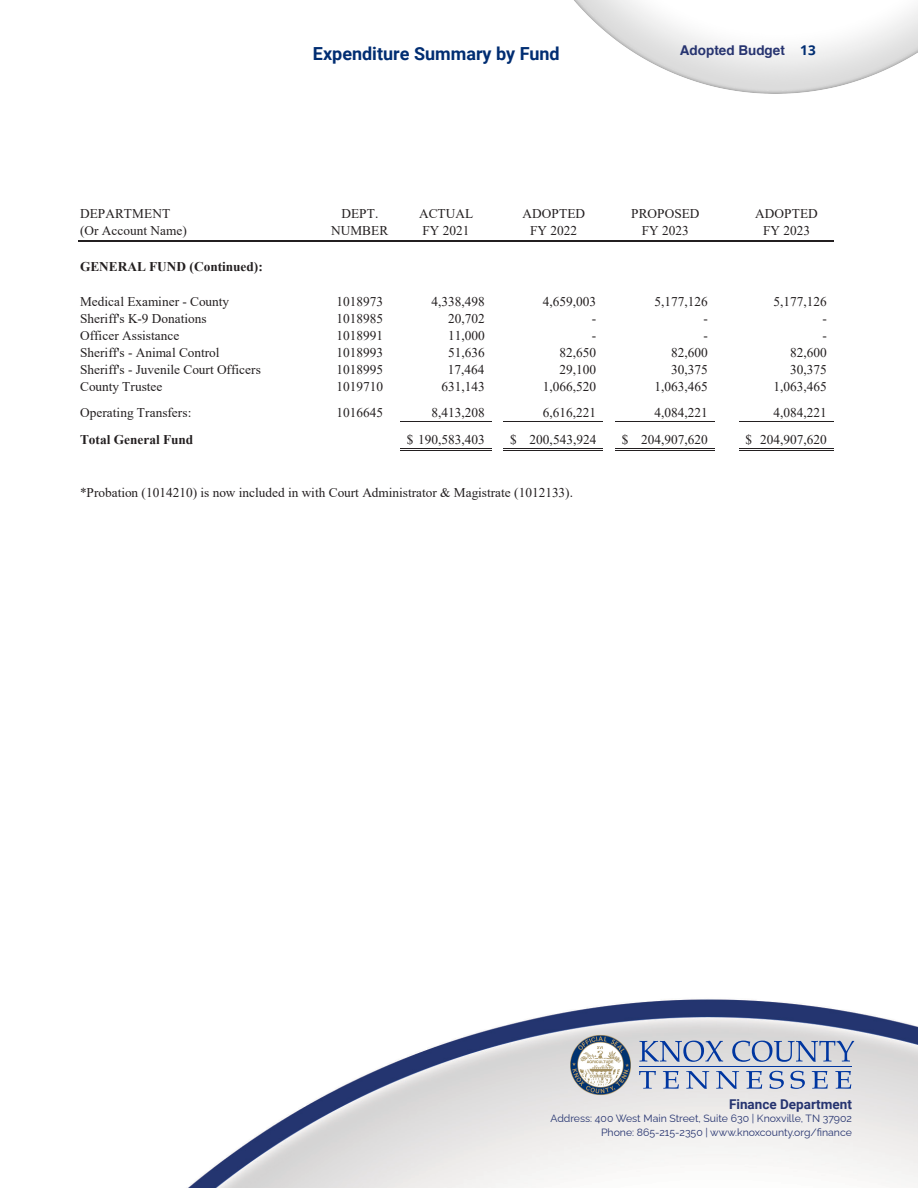
<style>
.page{position:relative;width:918px;height:1188px;background:#fff}
.page>*{position:absolute;margin:0;border:0;box-sizing:border-box;transform-origin:0 0}
.t1{font:700 18px "Roboto";color:#002d72}
.t2{font:700 13.5px "Roboto";color:#263470}
.t3{font:700 13.5px "Helvetica";color:#273470}
.t4{font:13.35px "Times New Roman";color:#231f20}
.t5{font:700 13.35px "Times New Roman";color:#231f20}
.t6{font:100 10.5px/13.5px "Raleway";color:#263470;text-align:right}
.s1{font-family:"Open Sans";color:#002d72}
</style>
<div class="page">
<img style="left:188px;top:999px;width:730px;height:189px">
<img style="left:574px;top:0;width:344px;height:93px">
<svg style="left:639px;top:1071px;width:17px;height:18px"></svg>
<svg style="left:663px;top:1071px;width:16px;height:18px"></svg>
<svg style="left:686px;top:1071px;width:23px;height:18px"></svg>
<svg style="left:716px;top:1071px;width:23px;height:18px"></svg>
<svg style="left:746px;top:1071px;width:16px;height:18px"></svg>
<svg style="left:769px;top:1071px;width:15px;height:18px"></svg>
<svg style="left:790px;top:1071px;width:15px;height:18px"></svg>
<svg style="left:812px;top:1071px;width:16px;height:18px"></svg>
<svg style="left:835px;top:1071px;width:16px;height:18px"></svg>
<svg style="left:640px;top:1041px;width:83px;height:21px;background:#9fadc9"></svg>
<svg style="left:732px;top:1041px;width:122px;height:21px;background:#a6b2cb"></svg>
<hr style="left:639px;top:1066px;width:213px;height:1px;background:#0036a0">
<img style="left:569px;top:1034px;width:64px;height:63px">
<hr style="left:78px;top:240px;width:756px;height:2px;background:#231f20">
<hr style="left:400px;top:421px;width:92px;height:1px;background:#231f20">
<hr style="left:504px;top:421px;width:99px;height:1px;background:#231f20">
<hr style="left:615px;top:421px;width:100px;height:1px;background:#231f20">
<hr style="left:400px;top:448px;width:92px;height:1px;background:#231f20">
<hr style="left:400px;top:450px;width:92px;height:1px;background:#231f20">
<hr style="left:504px;top:448px;width:99px;height:1px;background:#231f20">
<hr style="left:504px;top:450px;width:99px;height:1px;background:#231f20">
<hr style="left:615px;top:448px;width:100px;height:1px;background:#231f20">
<hr style="left:615px;top:450px;width:100px;height:1px;background:#231f20">
<hr style="left:739px;top:421px;width:95px;height:1px;background:#231f20">
<hr style="left:739px;top:448px;width:95px;height:1px;background:#231f20">
<hr style="left:739px;top:450px;width:95px;height:1px;background:#231f20">
<h1 class="t1" style="left:313px;top:41px;width:248px">Expenditure Summary by Fund</h1>
<p class="t3" style="left:680px;top:40px;width:137px">Adopted Budget <span class="s1">13</span></p>
<p class="t4" style="left:80px;top:204px;width:92px">DEPARTMENT</p>
<p class="t4" style="left:341px;top:204px;width:39px">DEPT.</p>
<p class="t4" style="left:419px;top:204px;width:56px">ACTUAL</p>
<p class="t4" style="left:523px;top:204px;width:64px">ADOPTED</p>
<p class="t4" style="left:631px;top:204px;width:70px">PROPOSED</p>
<p class="t4" style="left:755px;top:204px;width:64px">ADOPTED</p>
<p class="t4" style="left:80px;top:221px;width:108px">(Or Account Name)</p>
<p class="t4" style="left:331px;top:221px;width:59px">NUMBER</p>
<p class="t4" style="left:423px;top:221px;width:48px">FY 2021</p>
<p class="t4" style="left:530px;top:221px;width:49px">FY 2022</p>
<p class="t4" style="left:642px;top:221px;width:49px">FY 2023</p>
<p class="t4" style="left:763px;top:221px;width:49px">FY 2023</p>
<p class="t5" style="left:80px;top:257px;width:184px">GENERAL FUND (Continued):</p>
<p class="t4" style="left:80px;top:292px;width:151px">Medical Examiner - County</p>
<p class="t4" style="left:337px;top:292px;width:48px">1018973</p>
<p class="t4" style="left:431px;top:292px;width:55px">4,338,498</p>
<p class="t4" style="left:543px;top:292px;width:55px">4,659,003</p>
<p class="t4" style="left:655px;top:292px;width:55px">5,177,126</p>
<p class="t4" style="left:773px;top:292px;width:55px">5,177,126</p>
<p class="t4" style="left:80px;top:309px;width:128px">Sheriff's K-9 Donations</p>
<p class="t4" style="left:336px;top:309px;width:48px">1018985</p>
<p class="t4" style="left:448px;top:309px;width:38px">20,702</p>
<p class="t4" style="left:592px;top:309px;width:6px">-</p>
<p class="t4" style="left:704px;top:309px;width:6px">-</p>
<p class="t4" style="left:822px;top:309px;width:6px">-</p>
<p class="t4" style="left:80px;top:326px;width:101px">Officer Assistance</p>
<p class="t4" style="left:336px;top:326px;width:48px">1018991</p>
<p class="t4" style="left:448px;top:326px;width:38px">11,000</p>
<p class="t4" style="left:592px;top:326px;width:6px">-</p>
<p class="t4" style="left:704px;top:326px;width:6px">-</p>
<p class="t4" style="left:823px;top:326px;width:6px">-</p>
<p class="t4" style="left:80px;top:343px;width:141px">Sheriff's - Animal Control</p>
<p class="t4" style="left:336px;top:343px;width:48px">1018993</p>
<p class="t4" style="left:448px;top:343px;width:38px">51,636</p>
<p class="t4" style="left:560px;top:343px;width:38px">82,650</p>
<p class="t4" style="left:671px;top:343px;width:38px">82,600</p>
<p class="t4" style="left:790px;top:343px;width:38px">82,600</p>
<p class="t4" style="left:80px;top:360px;width:182px">Sheriff's - Juvenile Court Officers</p>
<p class="t4" style="left:336px;top:360px;width:48px">1018995</p>
<p class="t4" style="left:448px;top:360px;width:38px">17,464</p>
<p class="t4" style="left:560px;top:360px;width:38px">29,100</p>
<p class="t4" style="left:671px;top:360px;width:38px">30,375</p>
<p class="t4" style="left:790px;top:360px;width:38px">30,375</p>
<p class="t4" style="left:80px;top:378px;width:84px">County Trustee</p>
<p class="t4" style="left:337px;top:378px;width:48px">1019710</p>
<p class="t4" style="left:441px;top:378px;width:45px">631,143</p>
<p class="t4" style="left:543px;top:378px;width:55px">1,066,520</p>
<p class="t4" style="left:655px;top:378px;width:55px">1,063,465</p>
<p class="t4" style="left:773px;top:378px;width:55px">1,063,465</p>
<p class="t4" style="left:80px;top:403px;width:113px">Operating Transfers:</p>
<p class="t4" style="left:337px;top:403px;width:48px">1016645</p>
<p class="t4" style="left:431px;top:403px;width:55px">8,413,208</p>
<p class="t4" style="left:543px;top:403px;width:55px">6,616,221</p>
<p class="t4" style="left:655px;top:403px;width:55px">4,084,221</p>
<p class="t4" style="left:773px;top:403px;width:55px">4,084,221</p>
<p class="t5" style="left:80px;top:430px;width:115px">Total General Fund</p>
<p class="t4" style="left:407px;top:430px;width:80px">$ 190,583,403</p>
<p class="t4" style="left:510px;top:430px;width:88px">$ 200,543,924</p>
<p class="t4" style="left:622px;top:430px;width:88px">$ 204,907,620</p>
<p class="t4" style="left:760px;top:430px;width:68px">204,907,620</p>
<p class="t4" style="left:746px;top:430px;width:8px">$</p>
<p class="t4" style="left:80px;top:483px;width:494px">*Probation (1014210) is now included in with Court Administrator &amp; Magistrate (1012133).</p>
<p class="t2" style="left:729px;top:1095px;width:124px">Finance Department</p>
<p class="t6" style="left:550px;top:1111px;width:303px">Address: 400 West Main Street, Suite 630 | Knoxville, TN 37902<br>Phone: 865-215-2350 | www.knoxcounty.org/finance</p>
</div>
